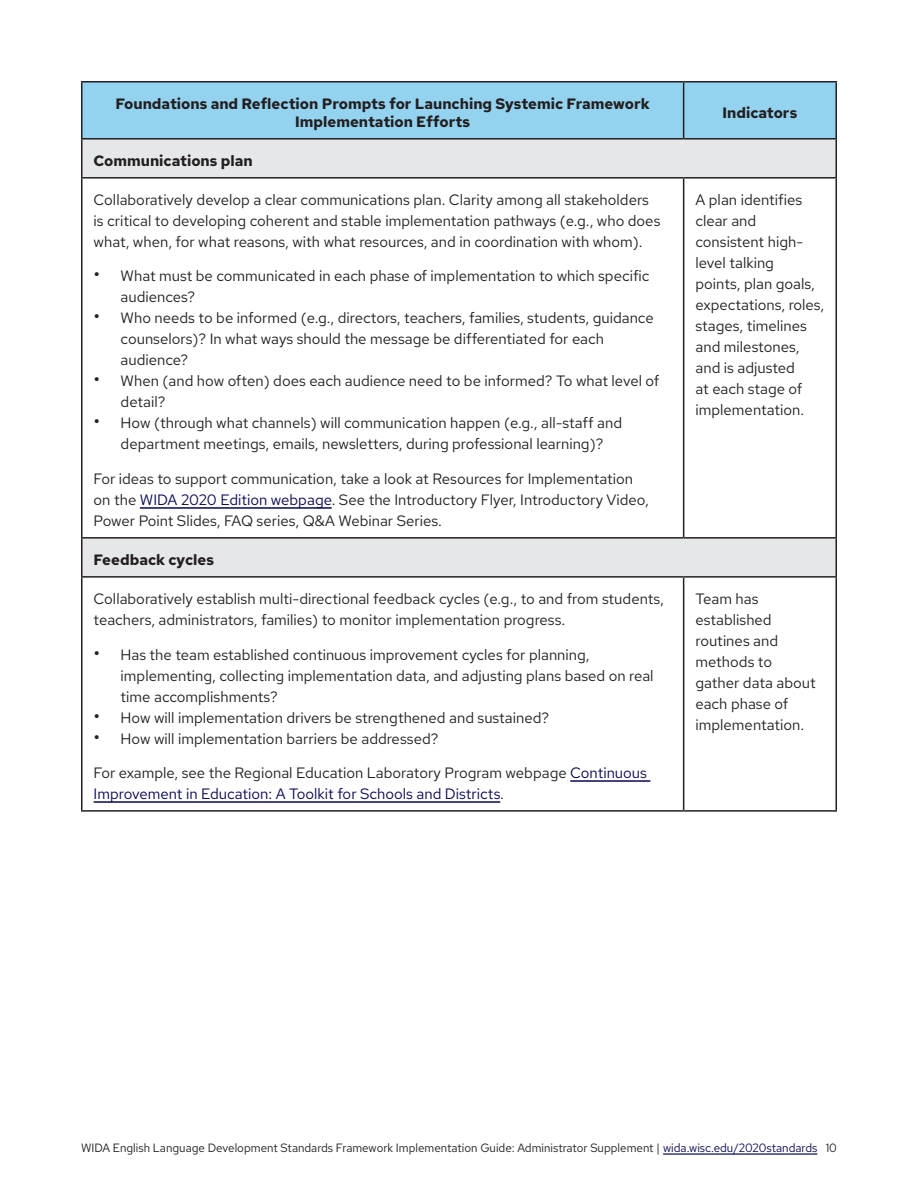
<style>
.page{position:relative;width:918px;height:1188px;background:#fff}
.page>*{position:absolute;margin:0;border:0;box-sizing:border-box;transform-origin:0 0}
.Body_text{font:15px/21px "Red Hat Text";color:#231f20}
.Body_text-bullet{font:15px/21px "Red Hat Text";color:#231f20}
.Body_text-2{font:700 15px/18px "Red Hat Text";color:#231f20;text-align:center}
.Body_text-3{font:15px/21px "Red Hat Text";color:#070850}
.Body_text-4{font:12px "Red Hat Text";color:#231f20}
.s1{font-size:19.5px}
.s2{color:#070850}
.s3{color:#231f20}
</style>
<div class="page">
<div style="left:82px;top:82px;width:754px;height:56px;background:#93d3f0"></div>
<div style="left:82px;top:140px;width:754px;height:37px;background:#e6e7e9"></div>
<svg style="left:82px;top:179px;width:754px;height:631px"></svg>
<hr style="left:81px;top:81px;width:603px;height:1px;background:#231f20">
<hr style="left:81px;top:82px;width:1px;height:56px;background:#231f20">
<hr style="left:684px;top:81px;width:153px;height:1px;background:#231f20">
<hr style="left:683px;top:82px;width:1px;height:56px;background:#231f20">
<hr style="left:836px;top:82px;width:1px;height:56px;background:#231f20">
<hr style="left:81px;top:138px;width:603px;height:2px;background:#231f20">
<hr style="left:81px;top:140px;width:1px;height:37px;background:#231f20">
<hr style="left:684px;top:138px;width:153px;height:2px;background:#231f20">
<hr style="left:836px;top:140px;width:1px;height:37px;background:#231f20">
<hr style="left:81px;top:177px;width:603px;height:2px;background:#231f20">
<hr style="left:81px;top:179px;width:1px;height:358px;background:#231f20">
<hr style="left:684px;top:177px;width:153px;height:2px;background:#231f20">
<hr style="left:683px;top:179px;width:1px;height:358px;background:#231f20">
<hr style="left:836px;top:179px;width:1px;height:358px;background:#231f20">
<hr style="left:81px;top:537px;width:603px;height:2px;background:#231f20">
<hr style="left:81px;top:539px;width:1px;height:37px;background:#231f20">
<hr style="left:684px;top:537px;width:153px;height:2px;background:#231f20">
<hr style="left:836px;top:539px;width:1px;height:37px;background:#231f20">
<hr style="left:81px;top:576px;width:603px;height:2px;background:#231f20">
<hr style="left:81px;top:578px;width:1px;height:232px;background:#231f20">
<hr style="left:684px;top:576px;width:153px;height:2px;background:#231f20">
<hr style="left:683px;top:578px;width:1px;height:232px;background:#231f20">
<hr style="left:836px;top:578px;width:1px;height:232px;background:#231f20">
<hr style="left:81px;top:810px;width:603px;height:2px;background:#231f20">
<hr style="left:684px;top:810px;width:153px;height:2px;background:#231f20">
<hr style="left:140px;top:507px;width:192px;height:2px;background:#070850">
<hr style="left:570px;top:780px;width:80px;height:2px;background:#070850">
<hr style="left:94px;top:801px;width:406px;height:2px;background:#070850">
<hr style="left:663px;top:1153px;width:154px;height:2px;background:#070850">
<p class="Body_text-2" style="left:116px;top:94px;width:536px">Foundations and Reflection Prompts for Launching Systemic Framework<br>Implementation Efforts</p>
<p class="Body_text-2" style="left:722px;top:103px;width:76px">Indicators</p>
<p class="Body_text-2" style="left:94px;top:151px;width:161px">Communications plan</p>
<p class="Body_text" style="left:94px;top:189px;width:568px">Collaboratively develop a clear communications plan. Clarity among all stakeholders is critical to developing coherent and stable implementation pathways (e.g., who does what, when, for what reasons, with what resources, and in coordination with whom).</p>
<p class="Body_text-bullet" style="left:121px;top:265px;width:530px;text-indent:-27px"><span class="s1">•</span> What must be communicated in each phase of implementation to which specific audiences?</p>
<p class="Body_text" style="left:121px;top:307px;width:535px;text-indent:-27px"><span class="s1">•</span> Who needs to be informed (e.g., directors, teachers, families, students, guidance counselors)? In what ways should the message be differentiated for each audience?</p>
<p class="Body_text" style="left:121px;top:370px;width:540px;text-indent:-27px"><span class="s1">•</span> When (and how often) does each audience need to be informed? To what level of detail?</p>
<p class="Body_text" style="left:94px;top:412px;width:530px;text-align:center"><span class="s1">•</span> How (through what channels) will communication happen (e.g., all-staff and department meetings, emails, newsletters, during professional learning)?</p>
<p class="Body_text" style="left:94px;top:468px;width:557px">For ideas to support communication, take a look at Resources for Implementation on the <span class="s2">WIDA 2020 Edition webpage</span>. See the Introductory Flyer, Introductory Video,<br>Power Point Slides, FAQ series, Q&amp;A Webinar Series.</p>
<p class="Body_text" style="left:696px;top:189px;width:130px">A plan identifies clear and consistent high&shy;level talking<br>points, plan goals, expectations, roles, stages, timelines and milestones, and is adjusted<br>at each stage of implementation.</p>
<p class="Body_text-2" style="left:94px;top:550px;width:122px">Feedback cycles</p>
<p class="Body_text" style="left:94px;top:588px;width:572px">Collaboratively establish multi-directional feedback cycles (e.g., to and from students, teachers, administrators, families) to monitor implementation progress.</p>
<p class="Body_text-bullet" style="left:121px;top:643px;width:534px;text-indent:-27px"><span class="s1">•</span> Has the team established continuous improvement cycles for planning, implementing, collecting implementation data, and adjusting plans based on real time accomplishments?</p>
<p class="Body_text" style="left:94px;top:706px;width:457px"><span class="s1">•</span> How will implementation drivers be strengthened and sustained?</p>
<p class="Body_text" style="left:94px;top:727px;width:346px"><span class="s1">•</span> How will implementation barriers be addressed?</p>
<p class="Body_text-3" style="left:94px;top:762px;width:555px"><span class="s3">For example, see the Regional Education Laboratory Program webpage</span> Continuous<br>Improvement in Education: A Toolkit for Schools and Districts<span class="s3">.</span></p>
<p class="Body_text" style="left:696px;top:588px;width:122px">Team has established routines and methods to gather data about each phase of implementation.</p>
<p class="Body_text-4" style="left:81px;top:1140px;width:738px">WIDA English Language Development Standards Framework Implementation Guide: Administrator Supplement | <span class="s2">wida.wisc.edu/2020standards</span></p>
<p class="Body_text-4" style="left:826px;top:1140px;width:13px">10</p>
</div>
